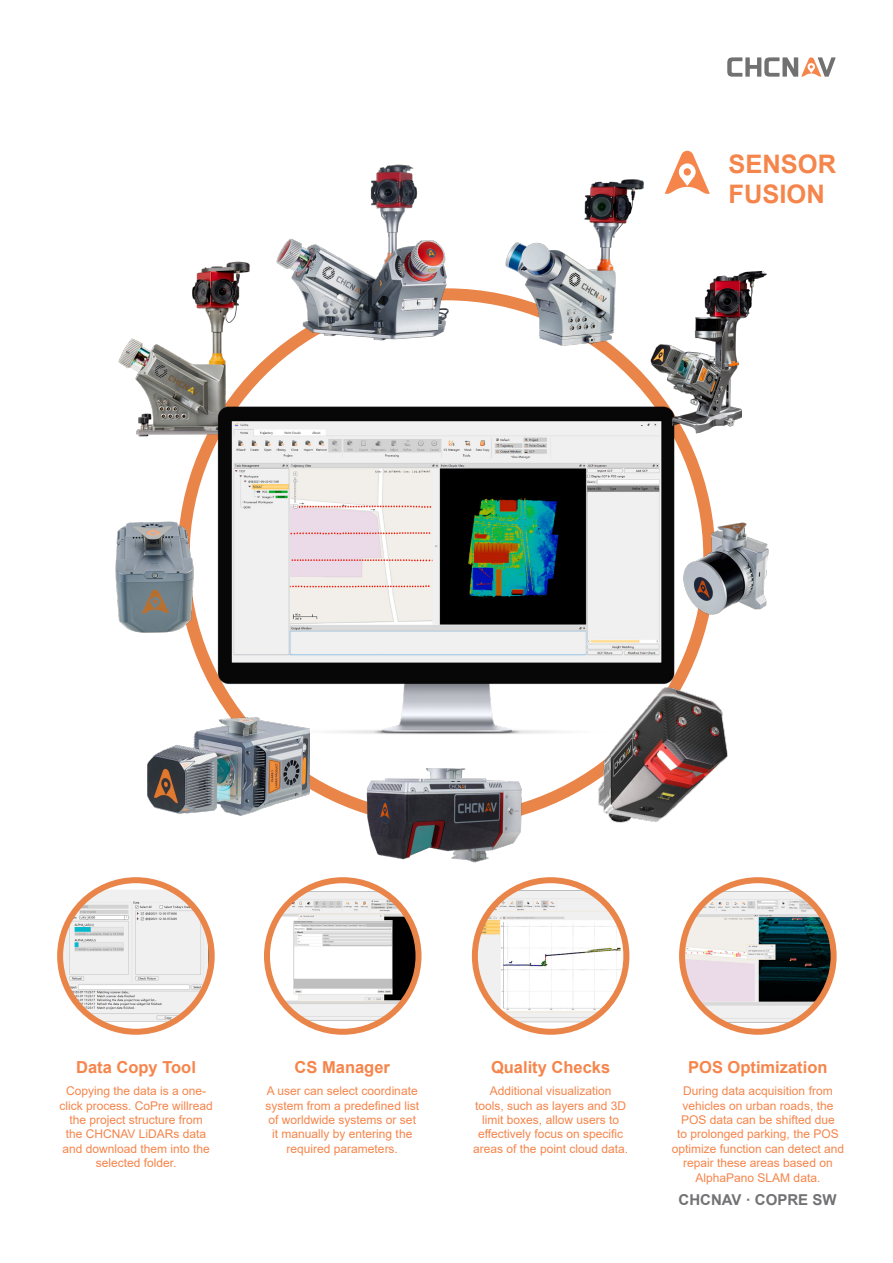
<style>
.page{position:relative;width:893px;height:1263px;background:#fff}
.page>*{position:absolute;margin:0;border:0;box-sizing:border-box;transform-origin:0 0}
.t1{font:700 25.5px "Arial";color:#f5854b}
.t2{font:700 16.5px "Arial";color:#f5854b}
.t3{font:700 15px "Arial";color:#727275}
.t4{font:12px/14.4px "Arial";color:#f5854b;text-align:center}
</style>
<div class="page">
<svg style="left:727px;top:57px;width:109px;height:20px"></svg>
<svg style="left:665px;top:151px;width:45px;height:43px"></svg>
<div style="left:684px;top:168px;width:7px;height:8px;background:#f5854b;border-radius:4px"></div>
<img style="left:60px;top:880px;width:152px;height:151px">
<div style="left:57px;top:877px;width:158px;height:158px;border:6px solid #ea854a;border-radius:50%"></div>
<img style="left:267px;top:880px;width:151px;height:152px;border-radius:76px">
<div style="left:264px;top:877px;width:157px;height:158px;border:6px solid #ea854a;border-radius:50%"></div>
<img style="left:475px;top:880px;width:151px;height:152px;border-radius:76px">
<div style="left:472px;top:877px;width:157px;height:158px;border:6px solid #ea854a;border-radius:50%"></div>
<svg style="left:679px;top:877px;width:158px;height:158px"></svg>
<img style="left:280px;top:164px;width:203px;height:177px">
<img style="left:502px;top:179px;width:142px;height:186px">
<img style="left:118px;top:251px;width:201px;height:199px">
<img style="left:345px;top:768px;width:199px;height:95px">
<img style="left:551px;top:673px;width:177px;height:150px">
<img style="left:683px;top:510px;width:86px;height:118px">
<img style="left:216px;top:404px;width:462px;height:330px">
<img style="left:147px;top:675px;width:162px;height:141px">
<img style="left:115px;top:520px;width:95px;height:136px">
<img style="left:639px;top:241px;width:128px;height:214px">
<p class="t1" style="left:728px;top:146px;width:109px">SENSOR</p>
<p class="t1" style="left:728px;top:176px;width:98px">FUSION</p>
<p class="t2" style="left:76px;top:1056px;width:121px">Data Copy Tool</p>
<p class="t4" style="left:59px;top:1084px;width:155px">Copying the data is a one&shy;click process. CoPre willread the project structure from<br>the CHCNAV LiDARs data and download them into the selected folder.</p>
<p class="t4" style="left:266px;top:1084px;width:155px">A user can select coordinate system from a predefined list of worldwide systems or set it manually by entering the required parameters.</p>
<p class="t4" style="left:473px;top:1084px;width:156px">Additional visualization<br>tools, such as layers and 3D limit boxes, allow users to effectively focus on specific areas of the point cloud data.</p>
<p class="t4" style="left:672px;top:1084px;width:174px">During data acquisition from vehicles on urban roads, the<br>POS data can be shifted due<br>to prolonged parking, the POS optimize function can detect and repair these areas based on<br>AlphaPano SLAM data.</p>
<p class="t2" style="left:295px;top:1056px;width:97px">CS Manager</p>
<p class="t2" style="left:491px;top:1056px;width:121px">Quality Checks</p>
<p class="t2" style="left:688px;top:1056px;width:141px">POS Optimization</p>
<p class="t3" style="left:679px;top:1189px;width:160px">CHCNAV · COPRE SW</p>
</div>
